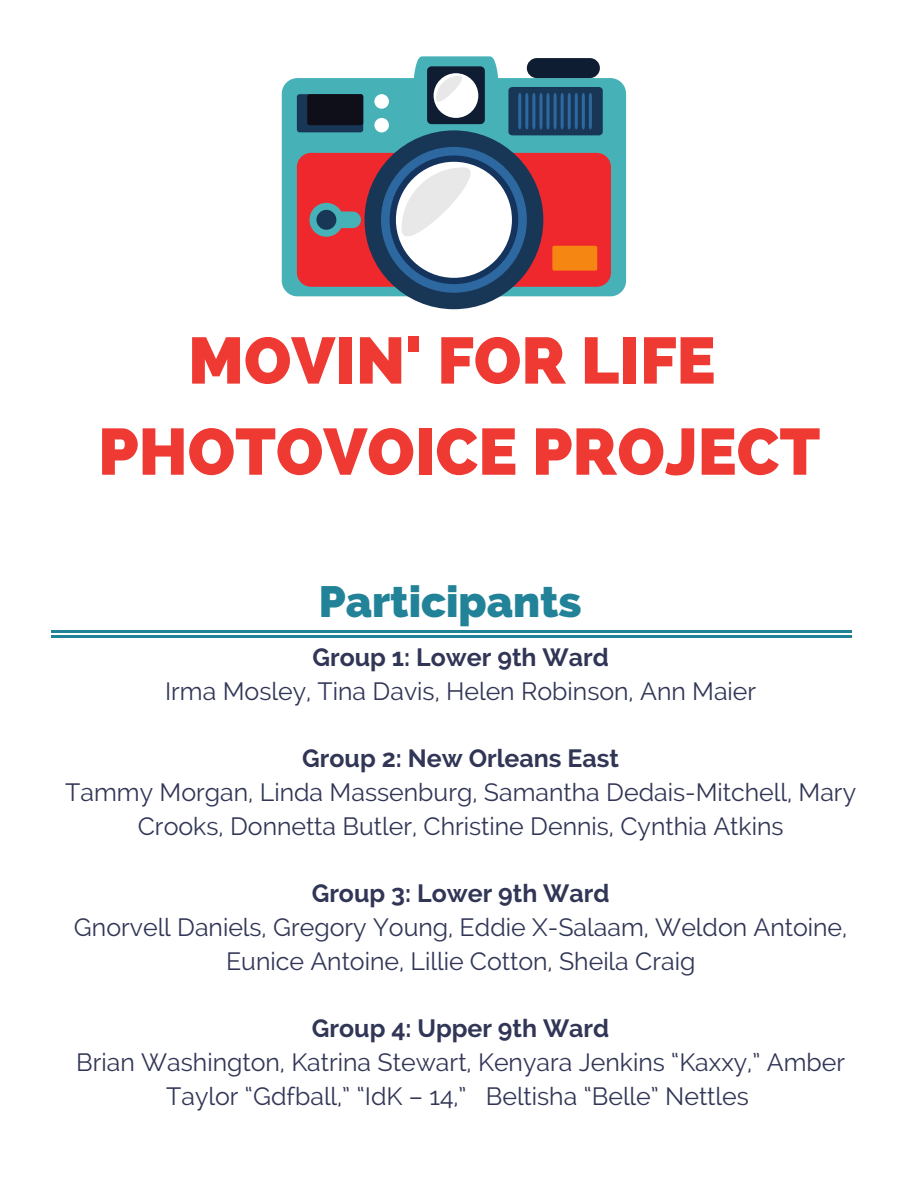
<style>
.page{position:relative;width:918px;height:1188px;background:#fff}
.page>*{position:absolute;margin:0;border:0;box-sizing:border-box;transform-origin:0 0}
.t1{font:800 65.4px/91.2px "Raleway";color:#ee3a33;text-align:center}
.t2{font:800 43.65px "Raleway";color:#228398}
.t3{font:24.9px/33.8px "Raleway";color:#313656;text-align:center}
.t4{font:700 24.9px "Raleway";color:#313656}
</style>
<div class="page">
<hr style="left:51px;top:630px;width:801px;height:3px;background:#228398">
<hr style="left:51px;top:635px;width:801px;height:3px;background:#228398">
<div style="left:282px;top:78px;width:344px;height:218px;background:#47b1b8;border-radius:16px"></div>
<div style="left:297px;top:153px;width:314px;height:134px;background:#ee282c;border-radius:14px"></div>
<div style="left:297px;top:94px;width:66px;height:38px;background:#183757;border-radius:3px"></div>
<div style="left:307px;top:94px;width:56px;height:31px;background:#0f0f19;border-radius:2px"></div>
<div style="left:552px;top:246px;width:45px;height:25px;background:#f58611;border-radius:2px"></div>
<div style="left:365px;top:130px;width:178px;height:179px;background:#183757;border-radius:50%"></div>
<div style="left:381px;top:147px;width:146px;height:146px;background:#2d69a0;border-radius:50%"></div>
<div style="left:390px;top:155px;width:128px;height:129px;background:#14345e;border-radius:50%"></div>
<div style="left:396px;top:162px;width:116px;height:116px;background:#fff;border-radius:50%"></div>
<svg style="left:402px;top:167px;width:95px;height:96px"></svg>
<div style="left:527px;top:58px;width:73px;height:20px;background:#0e1d31;border-radius:10px"></div>
<div style="left:374px;top:94px;width:15px;height:15px;background:#fff;border-radius:50%"></div>
<div style="left:374px;top:118px;width:15px;height:14px;background:#fff;border-radius:50%"></div>
<div style="left:427px;top:66px;width:58px;height:58px;background:#0e1d31;border-radius:4px"></div>
<div style="left:434px;top:73px;width:44px;height:45px;background:#fff;border-radius:50%"></div>
<svg style="left:413px;top:56px;width:86px;height:56px"></svg>
<div style="left:309px;top:203px;width:34px;height:34px;background:#47b1b8;border-radius:50%"></div>
<div style="left:318px;top:212px;width:43px;height:16px;background:#47b1b8;border-radius:8px"></div>
<div style="left:316px;top:210px;width:20px;height:20px;background:#183757;border-radius:50%"></div>
<svg style="left:508px;top:87px;width:95px;height:48px;background:#1d446a"></svg>
<h1 class="t1" style="left:98px;top:315px;width:724px">MOVIN' FOR LIFE<br>PHOTOVOICE PROJECT</h1>
<h2 class="t2" style="left:319px;top:575px;width:264px">Participants</h2>
<p class="t4" style="left:313px;top:643px;width:298px">Group 1: Lower 9th Ward</p>
<p class="t3" style="left:165px;top:674px;width:593px">Irma Mosley, Tina Davis, Helen Robinson, Ann Maier</p>
<p class="t4" style="left:302px;top:744px;width:318px">Group 2: New Orleans East</p>
<p class="t3" style="left:65px;top:775px;width:793px">Tammy Morgan, Linda Massenburg, Samantha Dedais-Mitchell, Mary<br>Crooks, Donnetta Butler, Christine Dennis, Cynthia Atkins</p>
<p class="t4" style="left:312px;top:879px;width:299px">Group 3: Lower 9th Ward</p>
<p class="t3" style="left:74px;top:910px;width:775px">Gnorvell Daniels, Gregory Young, Eddie X-Salaam, Weldon Antoine,<br>Eunice Antoine, Lillie Cotton, Sheila Craig</p>
<p class="t4" style="left:312px;top:1014px;width:299px">Group 4: Upper 9th Ward</p>
<p class="t3" style="left:76px;top:1045px;width:771px">Brian Washington, Katrina Stewart, Kenyara Jenkins “Kaxxy,” Amber<br>Taylor “Gdfball,” “IdK – 14,” Beltisha “Belle” Nettles</p>
</div>
